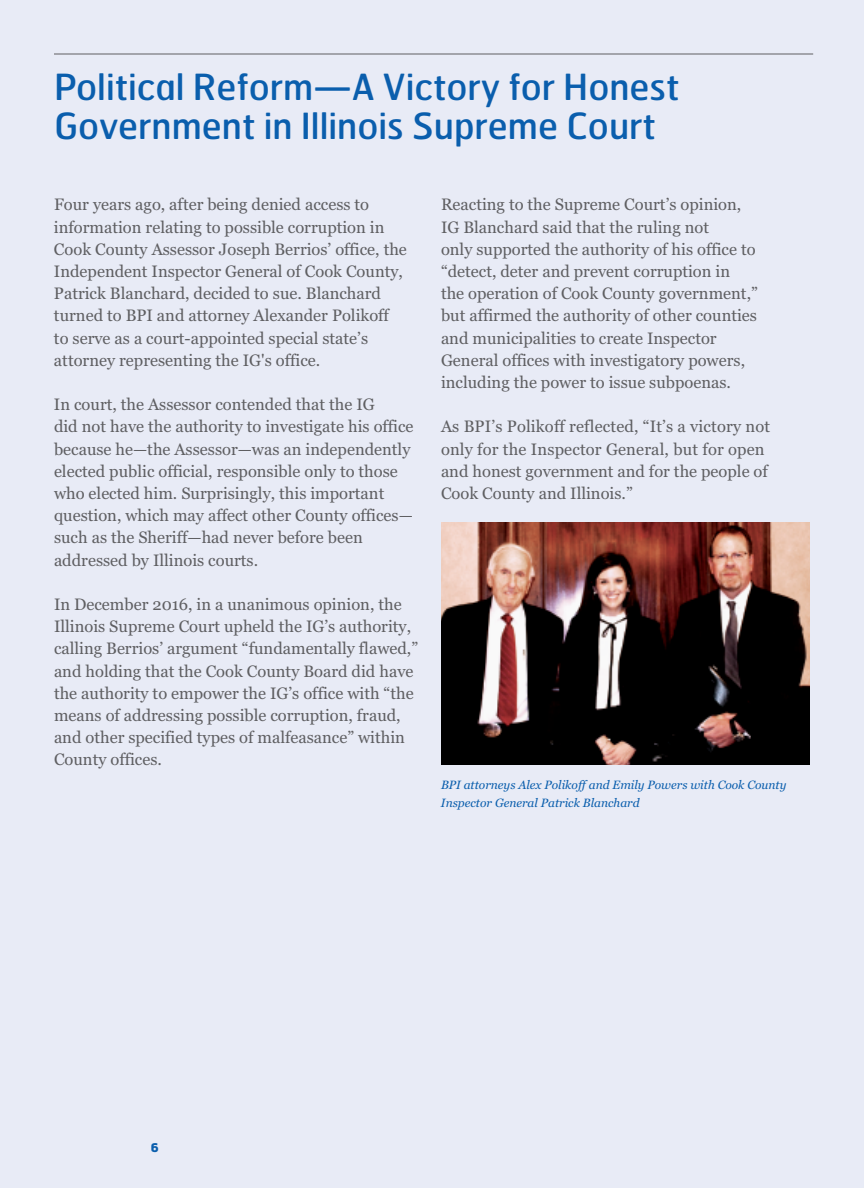
<style>
.page{position:relative;width:864px;height:1188px;background:#e8ebf6}
.page>*{position:absolute;margin:0;border:0;box-sizing:border-box;transform-origin:0 0}
.t1{font:36px/39px "Hermes FB";color:#0a5ead}
.t2{font:16.5px/22.2px "Georgia";color:#5f5f62}
.t3{font:italic 12px/18px "Georgia";color:#0a5ead}
.t4{font:700 12px "Hermes FB";color:#0a5ead}
</style>
<div class="page">
<img style="left:441px;top:522px;width:369px;height:243px">
<hr style="left:54px;top:54px;width:759px;height:1px;background:#5f5f62">
<h1 class="t1" style="left:54px;top:68px;width:627px">Political Reform—A Victory for Honest<br>Government in Illinois Supreme Court</h1>
<p class="t2" style="left:54px;top:194px;width:354px">Four years ago, after being denied access to information relating to possible corruption in Cook County Assessor Joseph Berrios’ office, the Independent Inspector General of Cook County, Patrick Blanchard, decided to sue. Blanchard turned to BPI and attorney Alexander Polikoff to serve as a court-appointed special state’s attorney representing the IG's office.</p>
<p class="t2" style="left:54px;top:393px;width:361px">In court, the Assessor contended that the IG<br>did not have the authority to investigate his office because he—the Assessor—was an independently elected public official, responsible only to those who elected him. Surprisingly, this important question, which may affect other County offices— such as the Sheriff—had never before been addressed by Illinois courts.</p>
<p class="t2" style="left:54px;top:593px;width:366px">In December 2016, in a unanimous opinion, the Illinois Supreme Court upheld the IG’s authority, calling Berrios’ argument “fundamentally flawed,” and holding that the Cook County Board did have the authority to empower the IG’s office with “the means of addressing possible corruption, fraud, and other specified types of malfeasance” within County offices.</p>
<p class="t2" style="left:441px;top:194px;width:318px">Reacting to the Supreme Court’s opinion, IG Blanchard said that the ruling not<br>only supported the authority of his office to “detect, deter and prevent corruption in<br>the operation of Cook County government,” but affirmed the authority of other counties and municipalities to create Inspector General offices with investigatory powers, including the power to issue subpoenas.</p>
<p class="t2" style="left:441px;top:416px;width:331px">As BPI’s Polikoff reflected, “It’s a victory not only for the Inspector General, but for open and honest government and for the people of Cook County and Illinois.”</p>
<p class="t3" style="left:441px;top:776px;width:347px">BPI attorneys Alex Polikoff and Emily Powers with Cook County<br>Inspector General Patrick Blanchard</p>
<p class="t4" style="left:151px;top:1141px;width:10px">6</p>
</div>
